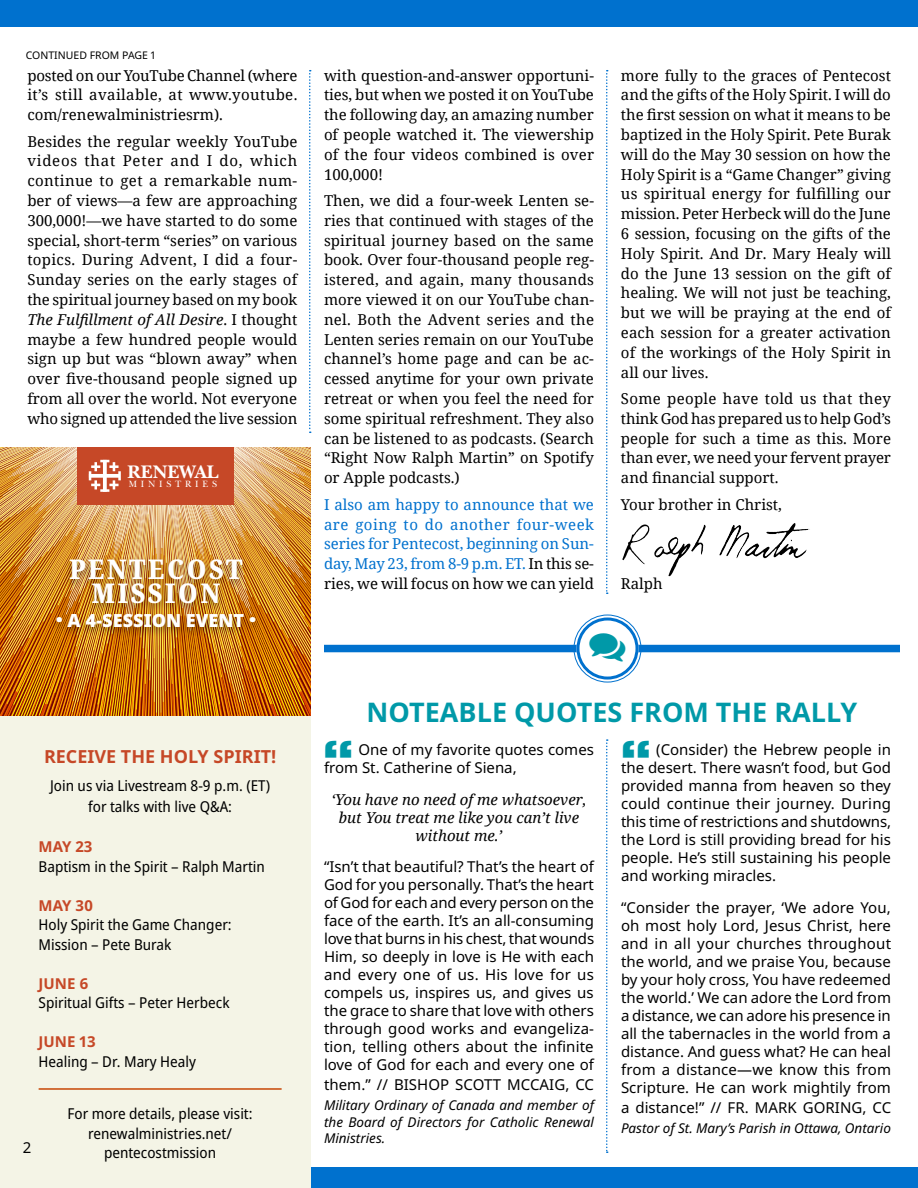
<style>
.page{position:relative;width:918px;height:1188px;background:#fff}
.page>*{position:absolute;margin:0;border:0;box-sizing:border-box;transform-origin:0 0}
.t1{font:800 45px "Rockwell";color:#0099a8}
.t2{font:900 condensed 27.15px/24px "Noto Serif";letter-spacing:.1em;color:#fff;text-align:center}
.t3{font:700 27px "Noto Sans";color:#0099a8}
.t4{font:700 19.05px "New Baskerville";color:#fff}
.t5{font:900 18.15px "Noto Sans";color:#fff}
.t6{font:700 18px "Noto Sans";color:#c64827}
.t7{font:15px/19.8px "Noto Serif";color:#000;text-align:justify}
.t8{font:15px/18px "Noto Sans";color:#000;text-align:justify}
.t9{font:semi-condensed 15px/19.5px "Noto Sans";color:#000;text-align:center}
.t10{font:15px/19.8px "Noto Serif";color:#0071ce;text-align:justify}
.t11{font:italic 15px/18px "Noto Serif";color:#000;text-align:center}
.t12{font:700 15px "Noto Sans";color:#c64827}
.t13{font:italic 13.5px/16.5px "Noto Sans";color:#000;text-align:justify}
.t14{font:10.5px "Noto Sans";color:#000}
.t15{font:9.45px "New Baskerville";letter-spacing:.4em;color:#fff}
.s1{font-style:italic}
.s2{color:#000}
</style>
<div class="page">
<div style="left:0;top:0;width:918px;height:27px;background:#0071ce"></div>
<div style="left:0;top:1167px;width:918px;height:21px;background:#0071ce"></div>
<div style="left:0;top:452px;width:310px;height:736px;background:#f4f4e6"></div>
<img style="left:0;top:447px;width:310px;height:269px">
<div style="left:50px;top:556px;width:212px;height:82px;background:#000;opacity:.4"></div>
<svg style="left:606px;top:70px;width:2px;height:524px"></svg>
<svg style="left:309px;top:70px;width:2px;height:363px"></svg>
<img style="left:765px;top:523px;width:30px;height:33px">
<div style="left:324px;top:645px;width:576px;height:7px;background:#0071ce"></div>
<svg style="left:606px;top:739px;width:2px;height:414px"></svg>
<svg style="left:576px;top:618px;width:63px;height:62px"></svg>
<div style="left:573px;top:615px;width:69px;height:68px;border:1px solid #0071ce;border-radius:50%"></div>
<div style="left:576px;top:618px;width:63px;height:62px;border:3px solid #0071ce;border-radius:50%"></div>
<div style="left:78px;top:447px;width:156px;height:57px;background:#c64827"></div>
<svg style="left:89px;top:460px;width:32px;height:32px"></svg>
<hr style="left:39px;top:1088px;width:243px;height:2px;background:#c74605">
<svg style="left:590px;top:633px;width:36px;height:28px"></svg>
<p class="t14" style="left:26px;top:48px;width:131px">CONTINUED FROM PAGE 1</p>
<p class="t7" style="left:27px;top:65px;width:272px">posted on our YouTube Channel (where it’s still available, at www.youtube. com/renewalministriesrm).</p>
<p class="t7" style="left:27px;top:131px;width:272px">Besides the regular weekly YouTube videos that Peter and I do, which continue to get a remarkable num&shy;ber of views—a few are approaching 300,000!—we have started to do some special, short-term “series” on various topics. During Advent, I did a four-Sunday series on the early stages of the spiritual journey based on my book <span class="s1">The Fulfillment of All Desire</span>. I thought maybe a few hundred people would sign up but was “blown away” when over five-thousand people signed up from all over the world. Not everyone who signed up attended the live session</p>
<p class="t4" style="left:128px;top:461px;width:92px">RENEWAL</p>
<p class="t15" style="left:129px;top:479px;width:90px">MINISTRIES</p>
<h2 class="t2" style="left:69px;top:557px;width:175px">PENTECOST<br>MISSION</h2>
<p class="t5" style="left:56px;top:606px;width:202px">ꞏ A 4-SESSION EVENT ꞏ</p>
<p class="t7" style="left:324px;top:65px;width:272px">with question-and-answer opportuni&shy;ties, but when we posted it on YouTube the following day, an amazing number of people watched it. The viewership of the four videos combined is over 100,000!</p>
<p class="t7" style="left:324px;top:190px;width:272px">Then, we did a four-week Lenten se&shy;ries that continued with stages of the spiritual journey based on the same book. Over four-thousand people reg&shy;istered, and again, many thousands more viewed it on our YouTube chan&shy;nel. Both the Advent series and the Lenten series remain on our YouTube channel’s home page and can be ac&shy;cessed anytime for your own private retreat or when you feel the need for some spiritual refreshment. They also can be listened to as podcasts. (Search “Right Now Ralph Martin” on Spotify or Apple podcasts.)</p>
<p class="t10" style="left:324px;top:494px;width:272px">I also am happy to announce that we are going to do another four-week series for Pentecost, beginning on Sun&shy;day, May 23, from 8-9 p.m. ET. <span class="s2">In this se&shy;ries, we will focus on how we can yield</span></p>
<p class="t7" style="left:621px;top:65px;width:272px">more fully to the graces of Pentecost and the gifts of the Holy Spirit. I will do the first session on what it means to be baptized in the Holy Spirit. Pete Burak will do the May 30 session on how the Holy Spirit is a “Game Changer” giving us spiritual energy for fulfilling our mission. Peter Herbeck will do the June 6 session, focusing on the gifts of the Holy Spirit. And Dr. Mary Healy will do the June 13 session on the gift of healing. We will not just be teaching, but we will be praying at the end of each session for a greater activation of the workings of the Holy Spirit in all our lives.</p>
<p class="t7" style="left:621px;top:388px;width:272px">Some people have told us that they think God has prepared us to help God’s people for such a time as this. More than ever, we need your fervent prayer and financial support.</p>
<p class="t7" style="left:621px;top:494px;width:162px">Your brother in Christ,</p>
<p class="t7" style="left:621px;top:574px;width:43px">Ralph</p>
<p class="t6" style="left:44px;top:744px;width:234px">RECEIVE THE HOLY SPIRIT!</p>
<p class="t9" style="left:50px;top:775px;width:222px;line-height:21px">Join us via Livestream 8-9 p.m. (ET) for talks with live Q&amp;A:</p>
<p class="t12" style="left:39px;top:836px;width:55px">MAY 23</p>
<p class="t9" style="left:39px;top:857px;width:228px">Baptism in the Spirit – Ralph Martin</p>
<p class="t12" style="left:39px;top:895px;width:56px">MAY 30</p>
<p class="t9" style="left:39px;top:915px;width:195px;text-align:left">Holy Spirit the Game Changer:<br>Mission – Pete Burak</p>
<p class="t12" style="left:39px;top:973px;width:51px">JUNE 6</p>
<p class="t9" style="left:39px;top:993px;width:192px">Spiritual Gifts – Peter Herbeck</p>
<p class="t12" style="left:39px;top:1031px;width:59px">JUNE 13</p>
<p class="t9" style="left:39px;top:1052px;width:159px">Healing – Dr. Mary Healy</p>
<p class="t9" style="left:68px;top:1104px;width:186px">For more details, please visit: renewalministries.net/ pentecostmission</p>
<p class="t8" style="left:23px;top:1138px;width:10px">2</p>
<h3 class="t3" style="left:367px;top:693px;width:492px">NOTEABLE QUOTES FROM THE RALLY</h3>
<p class="t8" style="left:324px;top:741px;width:272px;text-indent:34px">One of my favorite quotes comes from St. Catherine of Siena,</p>
<p class="t11" style="left:331px;top:790px;width:257px">‘You have no need of me whatsoever, but You treat me like you can’t live without me.’</p>
<p class="t8" style="left:324px;top:858px;width:272px">“Isn’t that beautiful? That’s the heart of God for you personally. That’s the heart of God for each and every person on the face of the earth. It’s an all-consuming love that burns in his chest, that wounds Him, so deeply in love is He with each and every one of us. His love for us compels us, inspires us, and gives us the grace to share that love with others through good works and evangeliza&shy;tion, telling others about the infinite love of God for each and every one of</p>
<p class="t8" style="left:324px;top:1076px;width:272px">them.” // BISHOP SCOTT MCCAIG, CC</p>
<p class="t13" style="left:324px;top:1097px;width:272px">Military Ordinary of Canada and member of the Board of Directors for Catholic Renewal Ministries.</p>
<h1 class="t1" style="left:322px;top:729px;width:34px">“</h1>
<h1 class="t1" style="left:620px;top:729px;width:34px">“</h1>
<p class="t8" style="left:621px;top:741px;width:272px;text-indent:35px">(Consider) the Hebrew people in the desert. There wasn’t food, but God provided manna from heaven so they could continue their journey. During this time of restrictions and shutdowns, the Lord is still providing bread for his people. He’s still sustaining his people and working miracles.</p>
<p class="t8" style="left:621px;top:899px;width:272px">“Consider the prayer, ‘We adore You, oh most holy Lord, Jesus Christ, here and in all your churches throughout the world, and we praise You, because by your holy cross, You have redeemed the world.’ We can adore the Lord from a distance, we can adore his presence in all the tabernacles in the world from a distance. And guess what? He can heal from a distance—we know this from Scripture. He can work mightily from</p>
<p class="t8" style="left:621px;top:1099px;width:272px">a distance!” // FR. MARK GORING, CC</p>
<p class="t13" style="left:621px;top:1120px;width:272px">Pastor of St. Mary’s Parish in Ottawa, Ontario</p>
</div>
